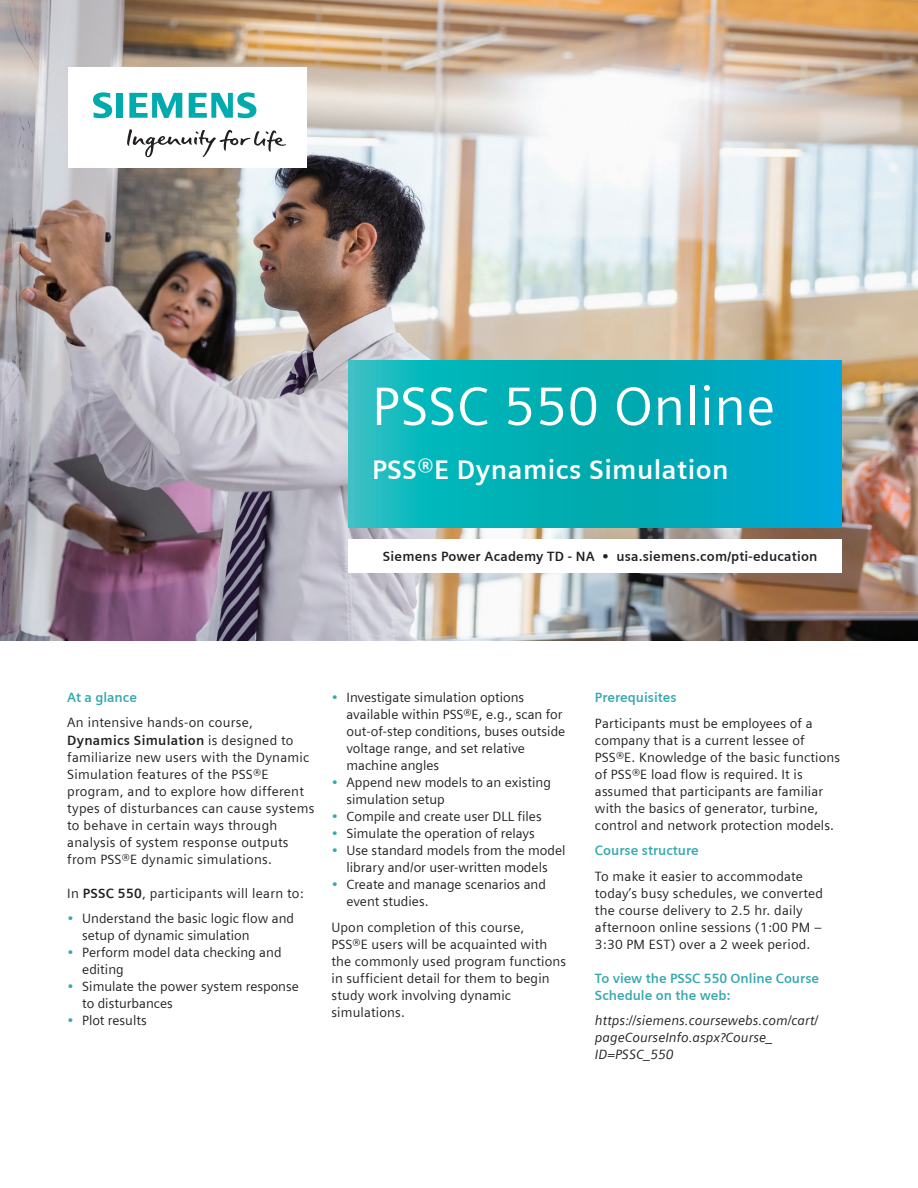
<style>
.page{position:relative;width:918px;height:1188px;background:#fff}
.page>*{position:absolute;margin:0;border:0;box-sizing:border-box;transform-origin:0 0}
.t1{font:54px "Siemens Sans";letter-spacing:.015em;color:#fff}
.t2{font:700 27px "Siemens Sans";letter-spacing:.015em;color:#fff}
.t3{font:13.5px/17px "Siemens Sans";letter-spacing:.01em;color:#231f20}
.t4{font:700 13.5px/17px "Siemens Sans";color:#36a9af}
.t5{font:italic 13.5px/17px "Siemens Sans";color:#231f20}
.t6{font:700 13.5px "Siemens Sans";letter-spacing:.015em;color:#231f20}
.s1{font-weight:700}
.s2{color:#36a9af}
</style>
<div class="page">
<img style="left:0;top:0;width:918px;height:641px">
<div style="left:68px;top:67px;width:238px;height:101px;background:#fff"></div>
<svg style="left:127px;top:129px;width:159px;height:28px"></svg>
<svg style="left:93px;top:92px;width:30px;height:26px"></svg>
<svg style="left:129px;top:93px;width:53px;height:25px"></svg>
<svg style="left:189px;top:92px;width:67px;height:26px"></svg>
<svg style="left:348px;top:360px;width:493px;height:167px;background:#05aebc"></svg>
<div style="left:348px;top:540px;width:493px;height:33px;background:#fff"></div>
<h1 class="t1" style="left:372px;top:376px;width:405px">PSSC 550 Online</h1>
<h2 class="t2" style="left:372px;top:454px;width:358px">PSS®E Dynamics Simulation</h2>
<p class="t6" style="left:383px;top:548px;width:436px">Siemens Power Academy TD - NA • usa.siemens.com/pti-education</p>
<p class="t4" style="left:67px;top:689px;width:71px">At a glance</p>
<p class="t3" style="left:67px;top:714px;width:249px">An intensive hands-on course, <span class="s1">Dynamics Simulation</span> is designed to familiarize new users with the Dynamic Simulation features of the PSS®E program, and to explore how different types of disturbances can cause systems to behave in certain ways through analysis of system response outputs from PSS®E dynamic simulations.</p>
<p class="t3" style="left:67px;top:885px;width:238px">In <span class="s1">PSSC 550</span>, participants will learn to:</p>
<p class="t3" style="left:82px;top:910px;width:213px;text-indent:-15px"><span class="s2">•</span> Understand the basic logic flow and setup of dynamic simulation</p>
<p class="t3" style="left:82px;top:944px;width:201px;text-indent:-15px"><span class="s2">•</span> Perform model data checking and editing</p>
<p class="t3" style="left:82px;top:978px;width:218px;text-indent:-15px"><span class="s2">•</span> Simulate the power system response to disturbances</p>
<p class="t3" style="left:67px;top:1012px;width:81px"><span class="s2">•</span> Plot results</p>
<p class="t3" style="left:347px;top:689px;width:220px;text-indent:-15px"><span class="s2">•</span> Investigate simulation options available within PSS®E, e.g., scan for out-of-step conditions, buses outside voltage range, and set relative machine angles</p>
<p class="t3" style="left:347px;top:774px;width:206px;text-indent:-15px"><span class="s2">•</span> Append new models to an existing simulation setup</p>
<p class="t3" style="left:332px;top:808px;width:212px"><span class="s2">•</span> Compile and create user DLL files</p>
<p class="t3" style="left:332px;top:825px;width:205px"><span class="s2">•</span> Simulate the operation of relays</p>
<p class="t3" style="left:332px;top:842px;width:235px;text-align:center"><span class="s2">•</span> Use standard models from the model library and/or user-written models</p>
<p class="t3" style="left:347px;top:876px;width:201px;text-indent:-15px"><span class="s2">•</span> Create and manage scenarios and event studies.</p>
<p class="t3" style="left:332px;top:919px;width:236px">Upon completion of this course,<br>PSS®E users will be acquainted with the commonly used program functions in sufficient detail for them to begin study work involving dynamic simulations.</p>
<p class="t4" style="left:595px;top:689px;width:83px">Prerequisites</p>
<p class="t3" style="left:595px;top:715px;width:247px">Participants must be employees of a company that is a current lessee of PSS®E. Knowledge of the basic functions of PSS®E load flow is required. It is assumed that participants are familiar with the basics of generator, turbine, control and network protection models.</p>
<p class="t4" style="left:595px;top:842px;width:105px">Course structure</p>
<p class="t3" style="left:595px;top:868px;width:230px">To make it easier to accommodate today’s busy schedules, we converted the course delivery to 2.5 hr. daily afternoon online sessions (1:00 PM – 3:30 PM EST) over a 2 week period.</p>
<p class="t4" style="left:595px;top:970px;width:226px">To view the PSSC 550 Online Course<br>Schedule on the web:</p>
<p class="t5" style="left:595px;top:1012px;width:225px">https://siemens.coursewebs.com/cart/ pageCourseInfo.aspx?Course_<br>ID=PSSC_550</p>
</div>
